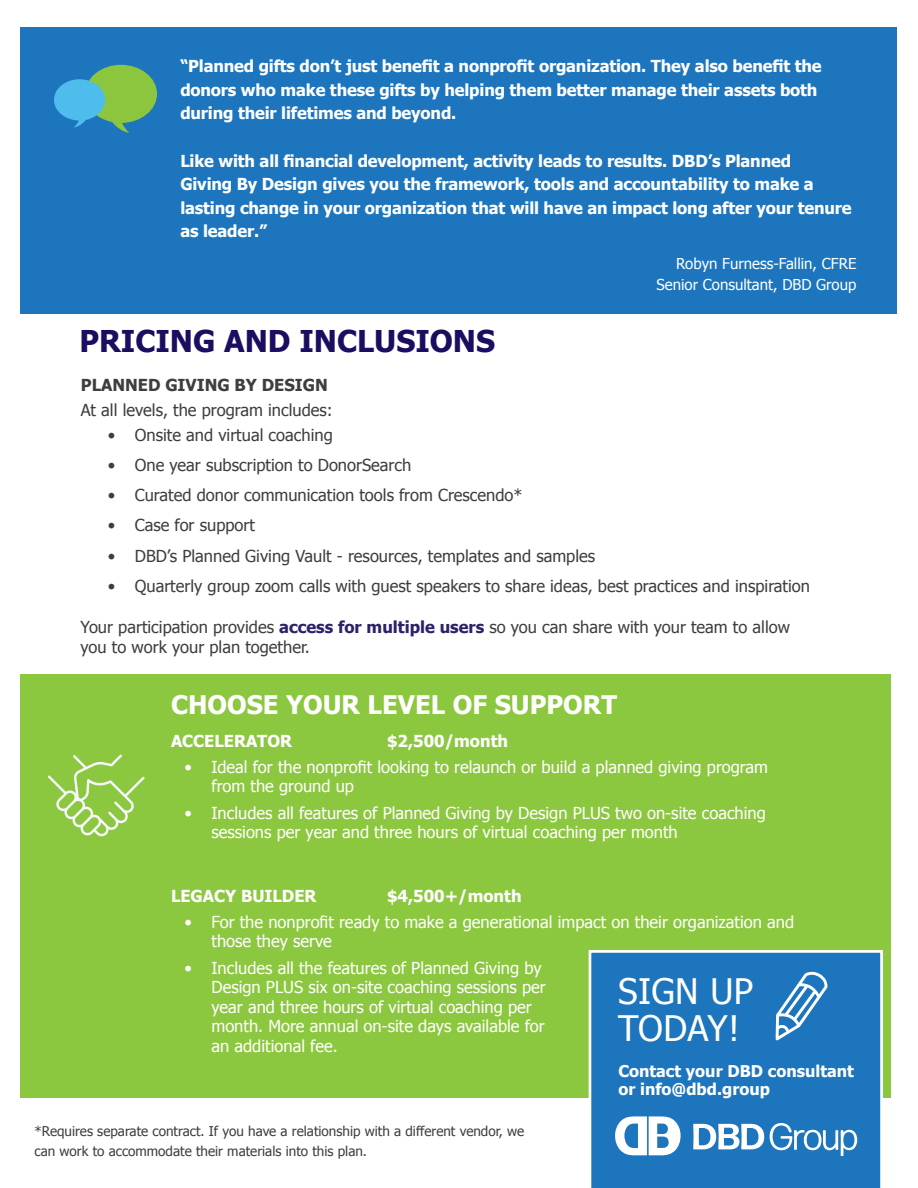
<style>
.page{position:relative;width:918px;height:1188px;background:#fff}
.page>*{position:absolute;margin:0;border:0;box-sizing:border-box;transform-origin:0 0}
.t1{font:35.1px/36.5px "Tahoma";letter-spacing:.01em;color:#fff}
.t2{font:700 30px "Tahoma";color:#1a0e60}
.t3{font:700 25.5px "Tahoma";color:#fff}
.t4{font:16.5px/19.5px "Tahoma";color:#fff}
.t5{font:700 16.5px/23.7px "Tahoma";letter-spacing:-.01em;color:#fff}
.t6{font:16.5px/19.5px "Tahoma";color:#3e3e3f}
.t7{font:700 16.5px "Tahoma";color:#3e3e3f}
.t8{font:700 16.2px/18.9px "Tahoma";color:#fff}
.t9{font:15px "Tahoma";color:#fff}
.t10{font:13.5px/19.5px "Tahoma";color:#3e3e3f}
.s1{font-weight:700;color:#2b2269}
</style>
<div class="page">
<div style="left:21px;top:674px;width:870px;height:424px;background:#8cc740"></div>
<div style="left:21px;top:27px;width:876px;height:286px;background:#1c75bd"></div>
<div style="left:589px;top:950px;width:294px;height:238px;background:#1c75bd"></div>
<svg style="left:615px;top:1116px;width:66px;height:39px"></svg>
<svg style="left:693px;top:1124px;width:71px;height:25px"></svg>
<svg style="left:770px;top:1123px;width:87px;height:33px"></svg>
<svg style="left:54px;top:65px;width:103px;height:68px"></svg>
<svg style="left:48px;top:754px;width:97px;height:82px"></svg>
<svg style="left:776px;top:972px;width:52px;height:68px;background:#5296cc"></svg>
<p class="t5" style="left:180px;top:53px;width:643px">“Planned gifts don’t just benefit a nonprofit organization. They also benefit the donors who make these gifts by helping them better manage their assets both during their lifetimes and beyond.</p>
<p class="t5" style="left:180px;top:148px;width:673px">Like with all financial development, activity leads to results. DBD’s Planned<br>Giving By Design gives you the framework, tools and accountability to make a lasting change in your organization that will have an impact long after your tenure as leader.”</p>
<p class="t9" style="left:676px;top:253px;width:182px">Robyn Furness-Fallin, CFRE</p>
<p class="t9" style="left:657px;top:274px;width:201px">Senior Consultant, DBD Group</p>
<p class="t2" style="left:80px;top:320px;width:417px">PRICING AND INCLUSIONS</p>
<p class="t7" style="left:81px;top:374px;width:248px">PLANNED GIVING BY DESIGN</p>
<p class="t6" style="left:81px;top:400px;width:253px">At all levels, the program includes:</p>
<p class="t6" style="left:108px;top:424px;width:226px">• Onsite and virtual coaching</p>
<p class="t6" style="left:108px;top:455px;width:305px">• One year subscription to DonorSearch</p>
<p class="t6" style="left:108px;top:485px;width:416px">• Curated donor communication tools from Crescendo*</p>
<p class="t6" style="left:108px;top:515px;width:149px">• Case for support</p>
<p class="t6" style="left:108px;top:545px;width:489px">• DBD’s Planned Giving Vault - resources, templates and samples</p>
<p class="t6" style="left:108px;top:575px;width:704px">• Quarterly group zoom calls with guest speakers to share ideas, best practices and inspiration</p>
<p class="t6" style="left:81px;top:617px;width:711px">Your participation provides <span class="s1">access for multiple users</span> so you can share with your team to allow you to work your plan together.</p>
<p class="t3" style="left:171px;top:686px;width:447px">CHOOSE YOUR LEVEL OF SUPPORT</p>
<p class="t5" style="left:171px;top:728px;width:123px">ACCELERATOR</p>
<p class="t5" style="left:387px;top:728px;width:123px">$2,500/month</p>
<p class="t4" style="left:212px;top:756px;width:558px;text-indent:-27px">• Ideal for the nonprofit looking to relaunch or build a planned giving program from the ground up</p>
<p class="t4" style="left:212px;top:802px;width:556px;text-indent:-27px">• Includes all features of Planned Giving by Design PLUS two on-site coaching sessions per year and three hours of virtual coaching per month</p>
<p class="t5" style="left:171px;top:883px;width:147px">LEGACY BUILDER</p>
<p class="t5" style="left:387px;top:883px;width:136px">$4,500+/month</p>
<p class="t4" style="left:212px;top:911px;width:584px;text-indent:-27px">• For the nonprofit ready to make a generational impact on their organization and those they serve</p>
<p class="t4" style="left:212px;top:957px;width:336px;text-indent:-27px">• Includes all the features of Planned Giving by Design PLUS six on-site coaching sessions per year and three hours of virtual coaching per month. More annual on-site days available for an additional fee.</p>
<p class="t1" style="left:618px;top:972px;width:136px">SIGN UP<br>TODAY!</p>
<p class="t10" style="left:34px;top:1121px;width:491px">*Requires separate contract. If you have a relationship with a different vendor, we can work to accommodate their materials into this plan.</p>
<p class="t8" style="left:618px;top:1060px;width:237px">Contact your DBD consultant or info@dbd.group</p>
</div>
